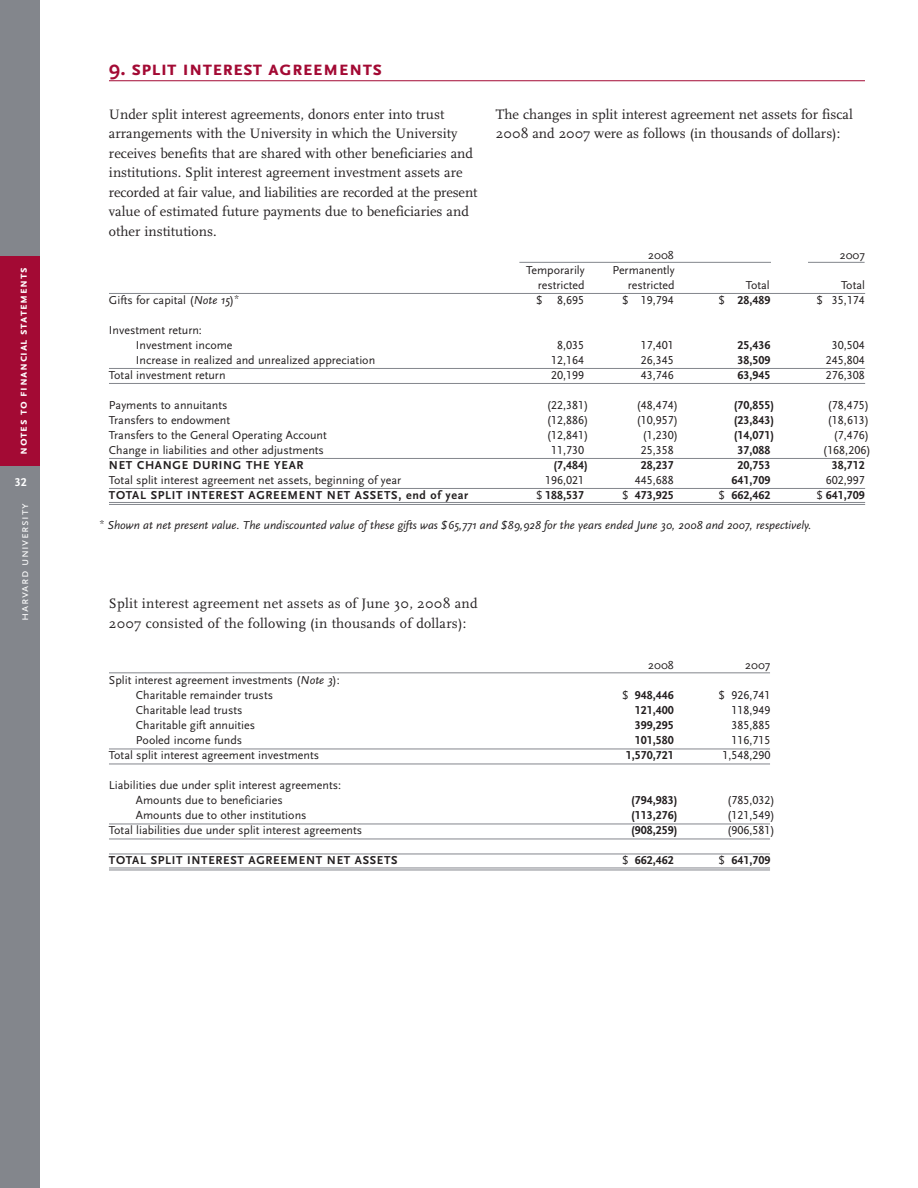
<style>
.page{position:relative;width:918px;height:1188px;background:#fff}
.page>*{position:absolute;margin:0;border:0;box-sizing:border-box;transform-origin:0 0}
.t1{font:700 21px "Scala Sans Caps";color:#a30a34}
.t2{font:14.25px/19.5px "Scala";color:#231f20}
.t3{font:12px/15px "Scala Sans";color:#231f20}
.t4{font:12px "Scala Sans LF";color:#231f20}
.t5{font:700 12px "Scala Sans LF";color:#231f20}
.t6{font:italic 12px "Scala Sans";color:#231f20}
.t7{font:700 12px "Scala Sans";letter-spacing:.055em;color:#231f20}
.t8{font:700 12px "Scala Sans Caps";letter-spacing:.05em;color:#fff}
.t9{font:12px "Scala Sans Caps";letter-spacing:.05em;color:#fff}
.t10{font:700 12px "Scala Sans Figures";color:#fff}
.s1{font-family:"Scala Sans"}
.s2{font-style:italic}
.s3{font-weight:400}
</style>
<div class="page">
<div style="left:0;top:0;width:40px;height:1188px;background:#83868c"></div>
<div style="left:0;top:256px;width:40px;height:210px;background:#a30a34"></div>
<hr style="left:109px;top:80px;width:756px;height:1px;background:#a30a34">
<hr style="left:519px;top:262px;width:346px;height:1px;background:#83868c">
<hr style="left:109px;top:293px;width:756px;height:1px;background:#83868c">
<hr style="left:109px;top:368px;width:756px;height:1px;background:#83868c">
<hr style="left:109px;top:383px;width:756px;height:1px;background:#83868c">
<hr style="left:109px;top:458px;width:756px;height:1px;background:#83868c">
<hr style="left:109px;top:488px;width:756px;height:1px;background:#83868c">
<hr style="left:109px;top:502px;width:756px;height:1px;background:#83868c">
<hr style="left:109px;top:504px;width:756px;height:1px;background:#83868c">
<div style="left:771px;top:259px;width:37px;height:8px;background:#fff"></div>
<hr style="left:109px;top:672px;width:661px;height:1px;background:#83868c">
<hr style="left:109px;top:749px;width:661px;height:1px;background:#83868c">
<hr style="left:109px;top:764px;width:661px;height:1px;background:#83868c">
<hr style="left:109px;top:824px;width:661px;height:1px;background:#83868c">
<hr style="left:109px;top:839px;width:661px;height:1px;background:#83868c">
<hr style="left:109px;top:854px;width:661px;height:1px;background:#83868c">
<hr style="left:109px;top:867px;width:661px;height:1px;background:#83868c">
<hr style="left:109px;top:869px;width:661px;height:1px;background:#83868c">
<p class="t8" style="left:16px;top:455px;width:189px;rotate:-90deg">notes to financial statements</p>
<p class="t10" style="left:15px;top:475px;width:13px">32</p>
<p class="t9" style="left:17px;top:621px;width:119px;rotate:-90deg">harvard university</p>
<h1 class="t1" style="left:109px;top:55px;width:275px"><span class="s1">9</span>. split interest agreements</h1>
<p class="t2" style="left:109px;top:104px;width:370px">Under split interest agreements, donors enter into trust arrangements with the University in which the University receives benefits that are shared with other beneficiaries and institutions. Split interest agreement investment assets are recorded at fair value, and liabilities are recorded at the present value of estimated future payments due to beneficiaries and other institutions.</p>
<p class="t2" style="left:496px;top:104px;width:358px">The changes in split interest agreement net assets for fiscal<br>2008 and 2007 were as follows (in thousands of dollars):</p>
<p class="t3" style="left:648px;top:248px;width:27px">2008</p>
<p class="t3" style="left:840px;top:248px;width:27px">2007</p>
<p class="t3" style="left:526px;top:263px;width:60px">Temporarily</p>
<p class="t3" style="left:612px;top:263px;width:64px">Permanently</p>
<p class="t3" style="left:538px;top:278px;width:48px">restricted</p>
<p class="t3" style="left:628px;top:278px;width:48px">restricted</p>
<p class="t3" style="left:746px;top:278px;width:25px">Total</p>
<p class="t3" style="left:841px;top:278px;width:25px">Total</p>
<p class="t3" style="left:109px;top:293px;width:131px">Gifts for capital (<span class="s2">Note 15</span>)<sup>*</sup></p>
<p class="t4" style="left:536px;top:295px;width:50px"><span class="s1">$</span> 8,695</p>
<p class="t4" style="left:622px;top:295px;width:53px">$ 19,794</p>
<p class="t5" style="left:719px;top:295px;width:53px"><span class="s3">$</span> 28,489</p>
<p class="t4" style="left:817px;top:295px;width:50px">$ 35,174</p>
<p class="t3" style="left:136px;top:323px;width:98px;text-indent:-27px">Investment return:<br>Investment income</p>
<p class="t4" style="left:557px;top:340px;width:29px">8,035</p>
<p class="t4" style="left:641px;top:340px;width:34px">17,401</p>
<p class="t5" style="left:737px;top:340px;width:35px">25,436</p>
<p class="t4" style="left:832px;top:340px;width:35px">30,504</p>
<p class="t3" style="left:136px;top:353px;width:241px">Increase in realized and unrealized appreciation</p>
<p class="t4" style="left:551px;top:355px;width:34px">12,164</p>
<p class="t4" style="left:641px;top:355px;width:35px">26,345</p>
<p class="t5" style="left:737px;top:355px;width:35px">38,509</p>
<p class="t4" style="left:826px;top:355px;width:41px">245,804</p>
<p class="t3" style="left:109px;top:368px;width:118px">Total investment return</p>
<p class="t4" style="left:551px;top:370px;width:35px">20,199</p>
<p class="t4" style="left:641px;top:370px;width:35px">43,746</p>
<p class="t5" style="left:737px;top:370px;width:35px">63,945</p>
<p class="t4" style="left:826px;top:370px;width:41px">276,308</p>
<p class="t3" style="left:109px;top:398px;width:120px">Payments to annuitants</p>
<p class="t4" style="left:547px;top:400px;width:43px">(22,381)</p>
<p class="t4" style="left:636px;top:400px;width:43px">(48,474)</p>
<p class="t5" style="left:734px;top:400px;width:42px">(70,855)</p>
<p class="t4" style="left:828px;top:400px;width:43px">(78,475)</p>
<p class="t3" style="left:109px;top:413px;width:123px">Transfers to endowment</p>
<p class="t4" style="left:547px;top:415px;width:43px">(12,886)</p>
<p class="t4" style="left:636px;top:415px;width:43px">(10,957)</p>
<p class="t5" style="left:734px;top:415px;width:42px">(23,843)</p>
<p class="t4" style="left:828px;top:415px;width:43px">(18,613)</p>
<p class="t3" style="left:109px;top:428px;width:219px">Transfers to the General Operating Account</p>
<p class="t4" style="left:547px;top:430px;width:43px">(12,841)</p>
<p class="t4" style="left:642px;top:430px;width:37px">(1,230)</p>
<p class="t5" style="left:734px;top:430px;width:42px">(14,071)</p>
<p class="t4" style="left:834px;top:430px;width:37px">(7,476)</p>
<p class="t3" style="left:109px;top:443px;width:216px">Change in liabilities and other adjustments</p>
<p class="t4" style="left:551px;top:445px;width:34px">11,730</p>
<p class="t4" style="left:641px;top:445px;width:35px">25,358</p>
<p class="t5" style="left:737px;top:445px;width:35px">37,088</p>
<p class="t4" style="left:823px;top:445px;width:49px">(168,206)</p>
<p class="t7" style="left:109px;top:458px;width:196px">NET CHANGE DURING THE YEAR</p>
<p class="t5" style="left:553px;top:460px;width:36px">(7,484)</p>
<p class="t5" style="left:641px;top:460px;width:35px">28,237</p>
<p class="t5" style="left:737px;top:460px;width:35px">20,753</p>
<p class="t5" style="left:832px;top:460px;width:35px">38,712</p>
<p class="t3" style="left:109px;top:473px;width:294px">Total split interest agreement net assets, beginning of year</p>
<p class="t4" style="left:545px;top:475px;width:40px">196,021</p>
<p class="t4" style="left:635px;top:475px;width:41px">445,688</p>
<p class="t5" style="left:731px;top:475px;width:41px">641,709</p>
<p class="t4" style="left:826px;top:475px;width:41px">602,997</p>
<p class="t7" style="left:109px;top:488px;width:361px">TOTAL SPLIT INTEREST AGREEMENT NET ASSETS, end of year</p>
<p class="t5" style="left:536px;top:490px;width:50px"><span class="s3">$</span> 188,537</p>
<p class="t5" style="left:622px;top:490px;width:53px"><span class="s3">$</span> 473,925</p>
<p class="t5" style="left:719px;top:490px;width:53px"><span class="s3">$</span> 662,462</p>
<p class="t5" style="left:817px;top:490px;width:50px"><span class="s3">$</span> 641,709</p>
<p class="t6" style="left:100px;top:517px;width:713px"><sup>*</sup> Shown at net present value. The undiscounted value of these gifts was $65,771 and $89,928 for the years ended June 30, 2008 and 2007, respectively.</p>
<p class="t2" style="left:109px;top:594px;width:370px">Split interest agreement net assets as of June 30, 2008 and<br>2007 consisted of the following (in thousands of dollars):</p>
<p class="t3" style="left:136px;top:674px;width:205px;text-indent:-27px">Split interest agreement investments (<span class="s2">Note 3</span>):<br>Charitable remainder trusts</p>
<p class="t3" style="left:648px;top:659px;width:27px">2008</p>
<p class="t3" style="left:745px;top:659px;width:27px">2007</p>
<p class="t5" style="left:622px;top:691px;width:53px"><span class="s3">$</span> 948,446</p>
<p class="t4" style="left:719px;top:691px;width:53px">$ 926,741</p>
<p class="t3" style="left:136px;top:704px;width:108px">Charitable lead trusts</p>
<p class="t5" style="left:635px;top:706px;width:41px">121,400</p>
<p class="t4" style="left:731px;top:706px;width:40px">118,949</p>
<p class="t3" style="left:136px;top:719px;width:121px">Charitable gift annuities</p>
<p class="t5" style="left:635px;top:721px;width:41px">399,295</p>
<p class="t4" style="left:731px;top:721px;width:41px">385,885</p>
<p class="t3" style="left:136px;top:734px;width:108px">Pooled income funds</p>
<p class="t5" style="left:635px;top:736px;width:41px">101,580</p>
<p class="t4" style="left:732px;top:736px;width:40px">116,715</p>
<p class="t3" style="left:109px;top:749px;width:212px">Total split interest agreement investments</p>
<p class="t5" style="left:626px;top:751px;width:50px">1,570,721</p>
<p class="t4" style="left:722px;top:751px;width:50px">1,548,290</p>
<p class="t3" style="left:136px;top:779px;width:207px;text-indent:-27px">Liabilities due under split interest agreements:<br>Amounts due to beneficiaries</p>
<p class="t5" style="left:631px;top:796px;width:48px">(794,983)</p>
<p class="t4" style="left:727px;top:796px;width:49px">(785,032)</p>
<p class="t3" style="left:136px;top:809px;width:172px">Amounts due to other institutions</p>
<p class="t5" style="left:631px;top:811px;width:48px">(113,276)</p>
<p class="t4" style="left:727px;top:811px;width:49px">(121,549)</p>
<p class="t3" style="left:109px;top:824px;width:255px">Total liabilities due under split interest agreements</p>
<p class="t5" style="left:631px;top:826px;width:48px">(908,259)</p>
<p class="t4" style="left:727px;top:826px;width:49px">(906,581)</p>
<p class="t7" style="left:109px;top:853px;width:290px">TOTAL SPLIT INTEREST AGREEMENT NET ASSETS</p>
<p class="t5" style="left:622px;top:856px;width:53px"><span class="s3">$</span> 662,462</p>
<p class="t5" style="left:719px;top:856px;width:53px"><span class="s3">$</span> 641,709</p>
</div>
